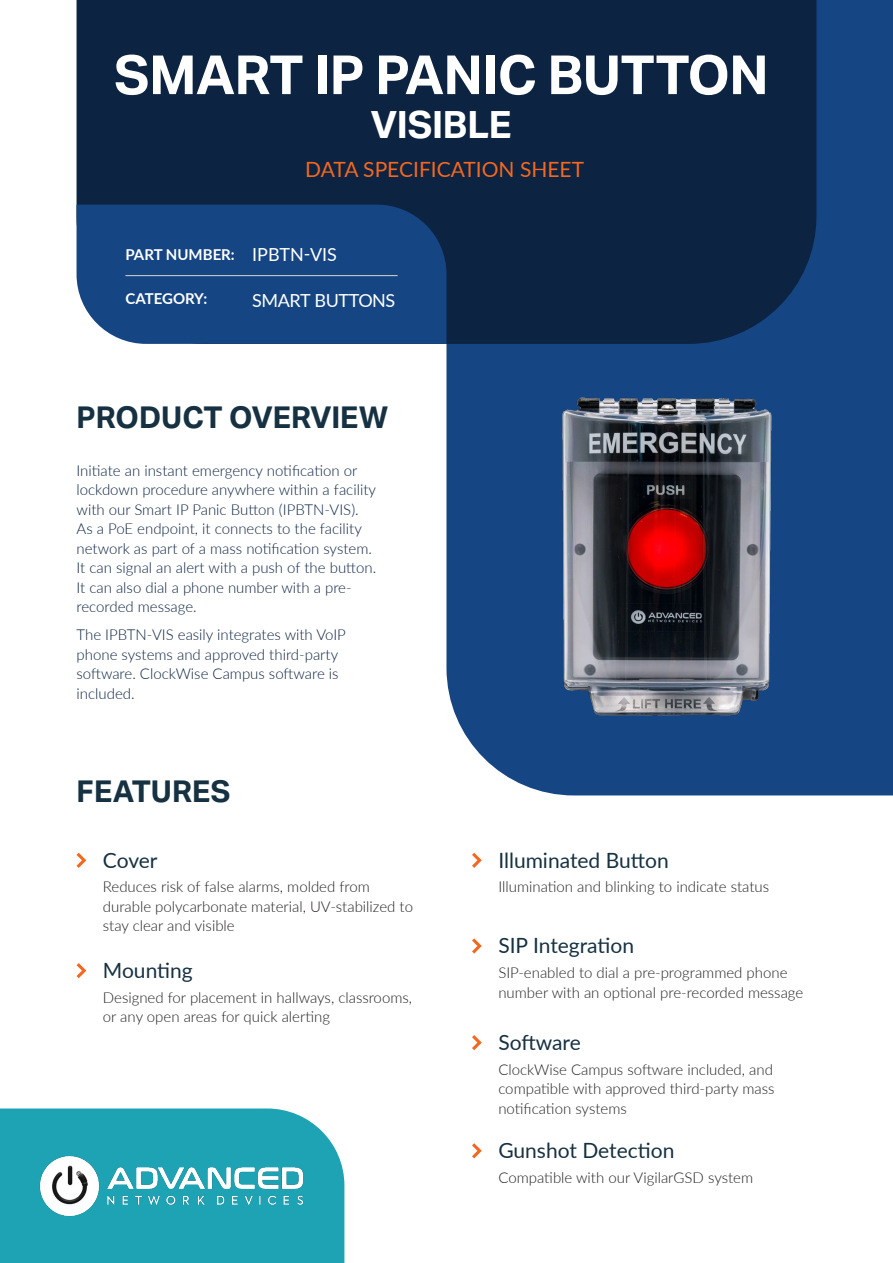
<style>
.page{position:relative;width:893px;height:1263px;background:#fff}
.page>*{position:absolute;margin:0;border:0;box-sizing:border-box;transform-origin:0 0}
.Title_01_Center{font:700 54px "Aktiv Grotesk";letter-spacing:-.01em;color:#fff}
.Title_01_Center-2{font:700 37.5px "Aktiv Grotesk";letter-spacing:-.01em;color:#fff}
.Title_02_Left{font:700 30px "Aktiv Grotesk";color:#163141}
.Intro_Text_Left{font:21px "Lato";color:#163141}
.Intro_Text_Center{font:21px "Lato";color:#f36821}
.Intro_Text_Left-2{font:18px "Lato";letter-spacing:-.025em;color:#fff}
.Intro_Text_Left-3{font:18px "Lato";color:#fff}
.t1{font:300 15px/19.5px "Lato";color:#231f20}
.t2{font:300 15px/19.5px "Lato";color:#0c2341}
.t3{font:700 15px "Lato";color:#fff}
</style>
<div class="page">
<div style="left:446px;top:0;width:447px;height:795px;background:#154583"></div>
<img style="left:542px;top:379px;width:249px;height:372px">
<div style="left:77px;top:0;width:739px;height:344px;background:#0c2341"></div>
<div style="left:77px;top:205px;width:369px;height:139px;background:#154583"></div>
<div style="left:0;top:1108px;width:344px;height:155px;background:#1ea3b4"></div>
<img style="left:39px;top:1152px;width:267px;height:67px">
<hr style="left:125px;top:275px;width:273px;height:1px;background:#ded5ce">
<svg style="left:77px;top:853px;width:9px;height:15px"></svg>
<svg style="left:77px;top:963px;width:9px;height:15px"></svg>
<svg style="left:472px;top:853px;width:10px;height:15px"></svg>
<svg style="left:472px;top:1143px;width:10px;height:15px"></svg>
<svg style="left:472px;top:938px;width:10px;height:15px"></svg>
<svg style="left:472px;top:1035px;width:10px;height:15px"></svg>
<p class="Title_01_Center" style="left:114px;top:44px;width:656px">SMART IP PANIC BUTTON</p>
<p class="Title_01_Center-2" style="left:370px;top:103px;width:143px">VISIBLE</p>
<p class="Intro_Text_Center" style="left:305px;top:155px;width:280px">DATA SPECIFICATION SHEET</p>
<p class="t3" style="left:125px;top:243px;width:111px">PART NUMBER:</p>
<p class="Intro_Text_Left-3" style="left:252px;top:242px;width:86px">IPBTN-VIS</p>
<p class="t3" style="left:125px;top:287px;width:83px">CATEGORY:</p>
<p class="Intro_Text_Left-2" style="left:252px;top:287px;width:145px">SMART BUTTONS</p>
<p class="Title_02_Left" style="left:77px;top:400px;width:313px">PRODUCT OVERVIEW</p>
<p class="t2" style="left:77px;top:460px;width:301px">Initiate an instant emergency notification or lockdown procedure anywhere within a facility with our Smart IP Panic Button (IPBTN-VIS).<br>As a PoE endpoint, it connects to the facility network as part of a mass notification system.<br>It can signal an alert with a push of the button.<br>It can also dial a phone number with a pre&shy;recorded message.</p>
<p class="t2" style="left:77px;top:624px;width:271px">The IPBTN-VIS easily integrates with VoIP phone systems and approved third-party software. ClockWise Campus software is included.</p>
<p class="Title_02_Left" style="left:77px;top:774px;width:156px">FEATURES</p>
<p class="Intro_Text_Left" style="left:103px;top:845px;width:56px">Cover</p>
<p class="t1" style="left:103px;top:877px;width:312px">Reduces risk of false alarms, molded from durable polycarbonate material, UV-stabilized to stay clear and visible</p>
<p class="Intro_Text_Left" style="left:103px;top:955px;width:91px">Mounting</p>
<p class="t1" style="left:103px;top:987px;width:311px">Designed for placement in hallways, classrooms, or any open areas for quick alerting</p>
<p class="Intro_Text_Left" style="left:498px;top:845px;width:172px">Illuminated Button</p>
<p class="t1" style="left:498px;top:877px;width:272px">Illumination and blinking to indicate status</p>
<p class="Intro_Text_Left" style="left:498px;top:931px;width:137px">SIP Integration</p>
<p class="t1" style="left:498px;top:962px;width:306px">SIP-enabled to dial a pre-programmed phone number with an optional pre-recorded message</p>
<p class="Intro_Text_Left" style="left:498px;top:1027px;width:84px">Software</p>
<p class="t1" style="left:498px;top:1059px;width:278px;text-align:justify">ClockWise Campus software included, and compatible with approved third-party mass notification systems</p>
<p class="Intro_Text_Left" style="left:498px;top:1135px;width:178px">Gunshot Detection</p>
<p class="t1" style="left:498px;top:1167px;width:256px">Compatible with our VigilarGSD system</p>
</div>
